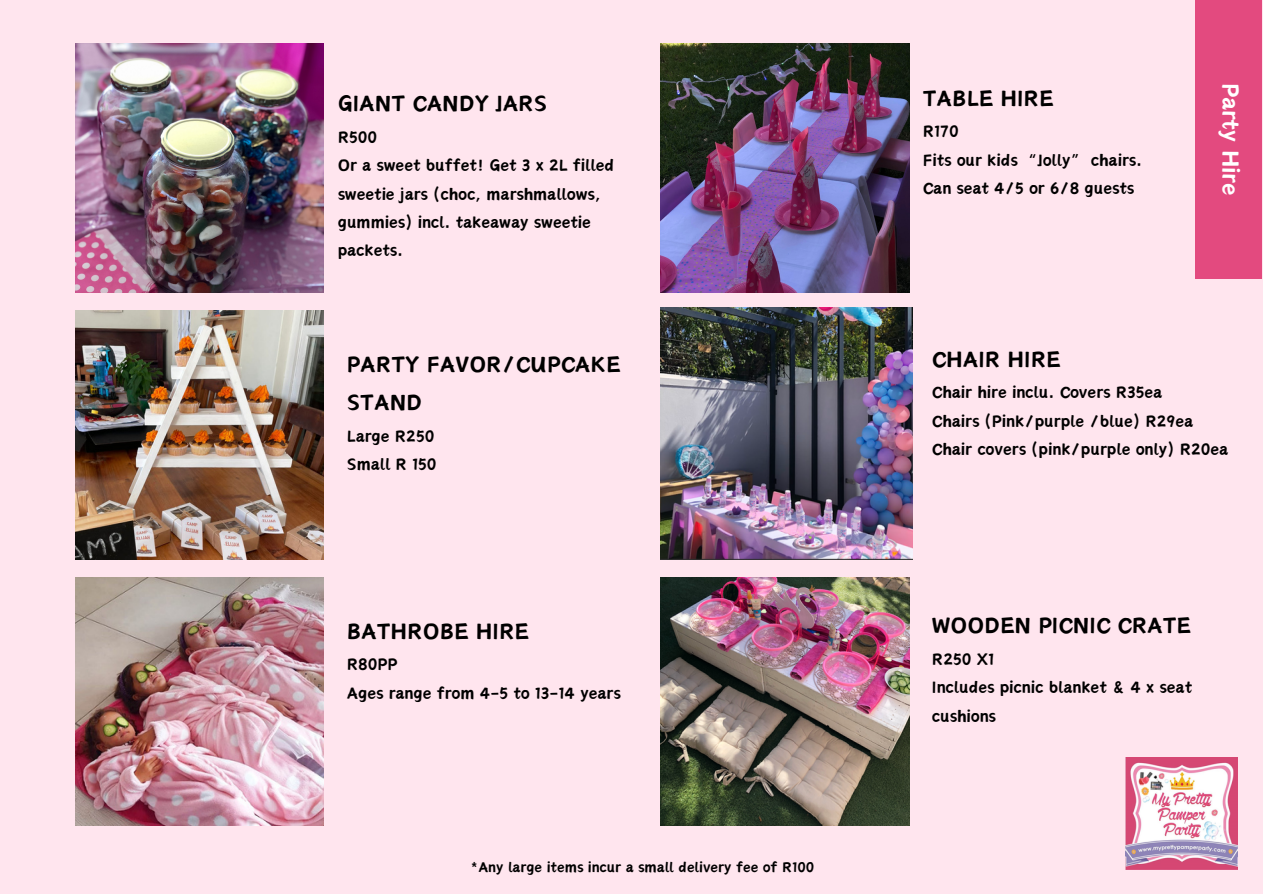
<style>
.page{position:relative;width:1263px;height:894px;background:#fff}
.page>*{position:absolute;margin:0;border:0;box-sizing:border-box;transform-origin:0 0}
.t1{font:29.4px "Canva Sword Like Dream KR";color:#fff}
.t2{font:28.05px/38.2px "Canva Sword Like Dream";color:#000}
.t3{font:20.55px/28.5px "Canva Sword Like Dream";color:#000}
.t4{font:18px "Canva Sword Like Dream";color:#000}
</style>
<div class="page">
<div style="left:0;top:0;width:1263px;height:893px;background:#ffe5ee"></div>
<img style="left:75px;top:310px;width:249px;height:249px">
<img style="left:75px;top:44px;width:249px;height:248px">
<img style="left:75px;top:577px;width:249px;height:248px">
<img style="left:660px;top:44px;width:249px;height:248px">
<img style="left:660px;top:307px;width:252px;height:252px">
<img style="left:660px;top:577px;width:249px;height:248px">
<img style="left:1125px;top:757px;width:112px;height:112px">
<div style="left:1195px;top:0;width:67px;height:278px;background:#e34a7f"></div>
<p class="t2" style="left:338px;top:85px;width:211px">GIANT CANDY JARS</p>
<p class="t3" style="left:338px;top:123px;width:41px">R500</p>
<p class="t3" style="left:338px;top:151px;width:278px">Or a sweet buffet! Get 3 x 2L filled sweetie jars (choc, marshmallows, gummies) incl. takeaway sweetie packets.</p>
<p class="t2" style="left:347px;top:346px;width:275px">PARTY FAVOR/CUPCAKE<br>STAND</p>
<p class="t3" style="left:347px;top:422px;width:89px">Large R250</p>
<p class="t3" style="left:347px;top:450px;width:91px">Small R 150</p>
<p class="t2" style="left:347px;top:612px;width:184px">BATHROBE HIRE</p>
<p class="t3" style="left:347px;top:650px;width:52px">R80PP</p>
<p class="t3" style="left:347px;top:679px;width:275px">Ages range from 4-5 to 13-14 years</p>
<p class="t4" style="left:471px;top:858px;width:345px">*Any large items incur a small delivery fee of R100</p>
<p class="t2" style="left:923px;top:80px;width:132px">TABLE HIRE</p>
<p class="t3" style="left:923px;top:118px;width:37px">R170</p>
<p class="t3" style="left:923px;top:146px;width:221px">Fits our kids“Jolly”chairs.</p>
<p class="t3" style="left:923px;top:175px;width:213px">Can seat 4/5 or 6/8 guests</p>
<p class="t1" style="left:1244px;top:83px;width:114px;rotate:90deg">Party Hire</p>
<p class="t2" style="left:932px;top:340px;width:130px">CHAIR HIRE</p>
<p class="t3" style="left:932px;top:379px;width:232px">Chair hire inclu. Covers R35ea</p>
<p class="t3" style="left:932px;top:407px;width:263px">Chairs (Pink/purple /blue) R29ea</p>
<p class="t3" style="left:932px;top:435px;width:298px">Chair covers (pink/purple only) R20ea</p>
<p class="t2" style="left:932px;top:607px;width:261px">WOODEN PICNIC CRATE</p>
<p class="t3" style="left:932px;top:645px;width:64px">R250 X1</p>
<p class="t3" style="left:932px;top:673px;width:262px">Includes picnic blanket &amp; 4 x seat cushions</p>
</div>
